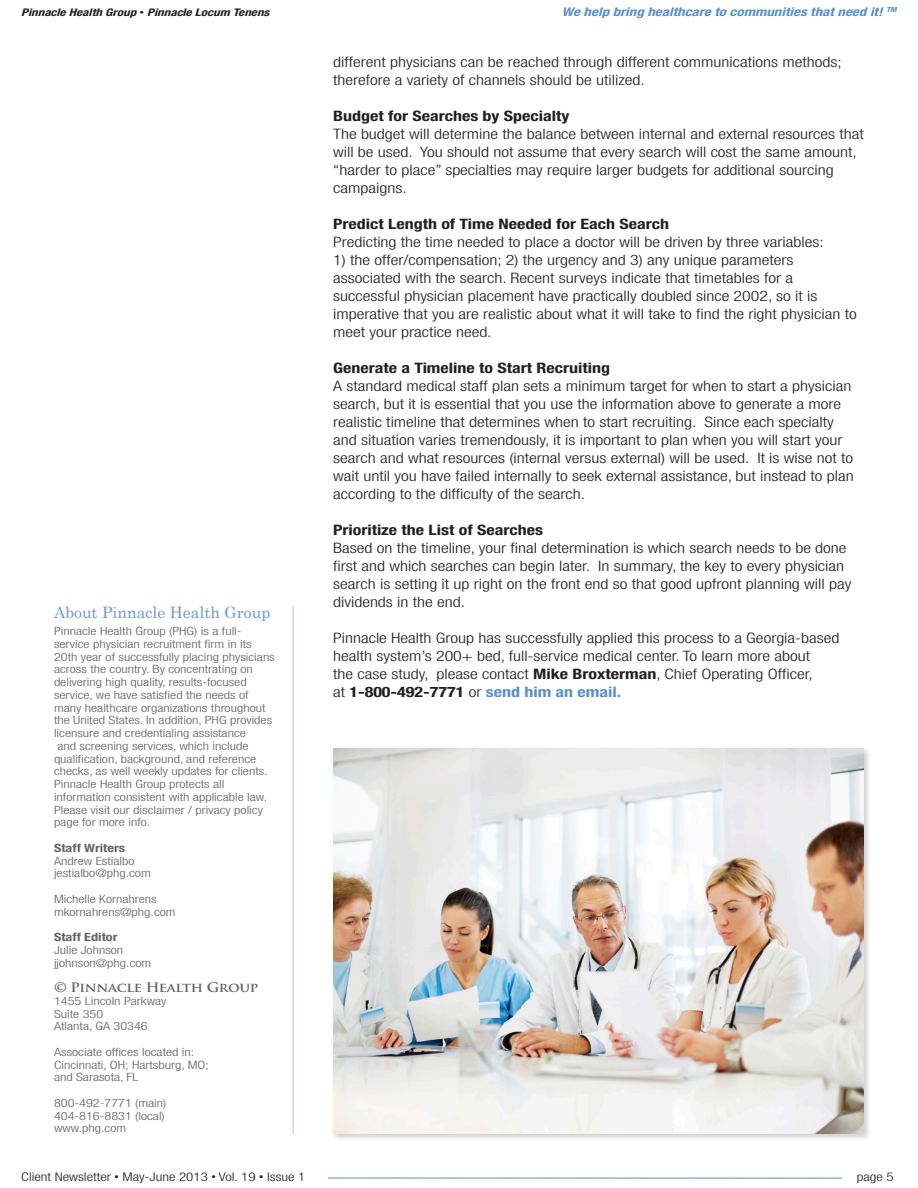
<style>
.page{position:relative;width:918px;height:1188px;background:#fff}
.page>*{position:absolute;margin:0;border:0;box-sizing:border-box;transform-origin:0 0}
._09_Article_Name{font:15.75px "Century";color:#6898cd}
.t1{font:300 condensed 14.4px/18px "Helvetica Neue LT Std";color:#231f20;scale:1.25 1}
.t2{font:700 condensed 14.4px "Helvetica Neue LT Std";color:#231f20;scale:1.25 1}
.t3{font:700 condensed 14.4px "Helvetica Neue LT Std";color:#588fc8;scale:1.25 1}
.t4{font:700 12.9px "Trajan Pro";letter-spacing:-.025em;color:#636366;scale:1.11 1}
.t5{font:300 condensed 12px "Helvetica Neue LT Std";color:#231f20;scale:1.25 1}
.t6{font:italic 700 condensed 12px "Helvetica Neue LT Std";color:#588fc8;scale:1.25 1}
.t7{font:300 condensed 11.4px/12.8px "Helvetica Neue LT Std";color:#636366;scale:1.25 1}
.t8{font:700 condensed 11.4px "Helvetica Neue LT Std";color:#636366;scale:1.25 1}
.t9{font:italic 700 condensed 10.5px "Helvetica Neue LT Std";color:#231f20;scale:1.25 1}
.s1{font-family:"Arial";font-weight:400;font-style:normal;font-stretch:normal}
.s2{font-weight:700}
.s3{font-weight:300;color:#231f20}
.s4{color:#231f20}
.s5{font-family:"Arial Narrow";font-weight:400;font-stretch:normal}
</style>
<div class="page">
<hr style="left:293px;top:606px;width:1px;height:528px;background:#b7c9e5">
<div style="left:331px;top:747px;width:540px;height:394px;background:#231f20;opacity:.2"></div>
<img style="left:333px;top:748px;width:531px;height:386px">
<hr style="left:328px;top:1178px;width:514px;height:1px;background:#588fc8">
<p class="t9" style="left:21px;top:6px;width:200px">Pinnacle Health Group <span class="s1">•</span> Pinnacle Locum Tenens</p>
<p class="t6" style="left:562px;top:4px;width:269px">We help bring healthcare to communities that need it! <sup>TM</sup></p>
<p class="_09_Article_Name" style="left:54px;top:599px;width:218px">About Pinnacle Health Group</p>
<p class="t7" style="left:54px;top:625px;width:152px">Pinnacle Health Group (PHG) is a full-</p>
<p class="t7" style="left:54px;top:637px;width:178px">service physician recruitment firm in its<br>20th year of successfully placing physicians across the country. By concentrating on</p>
<p class="t7" style="left:54px;top:676px;width:176px">delivering high quality, results-focused service, we have satisfied the needs of many healthcare organizations throughout the United States. In addition, PHG provides licensure and credentialing assistance</p>
<p class="t7" style="left:54px;top:739px;width:173px">and screening services, which include qualification, background, and reference checks, as well weekly updates for clients.<br>Pinnacle Health Group protects all</p>
<p class="t7" style="left:54px;top:790px;width:172px">information consistent with applicable law.<br>Please visit our disclaimer / privacy policy page for more info.</p>
<p class="t8" style="left:54px;top:841px;width:58px">Staff Writers</p>
<p class="t7" style="left:54px;top:854px;width:66px">Andrew Estialbo</p>
<p class="t7" style="left:54px;top:867px;width:79px">jestialbo@phg.com</p>
<p class="t7" style="left:54px;top:892px;width:84px">Michelle Kornahrens</p>
<p class="t7" style="left:54px;top:905px;width:99px">mkornahrens@phg.com</p>
<p class="t8" style="left:54px;top:930px;width:52px">Staff Editor</p>
<p class="t7" style="left:54px;top:943px;width:57px">Julie Johnson</p>
<p class="t7" style="left:54px;top:956px;width:79px">jjohnson@phg.com</p>
<p class="t4" style="left:54px;top:980px;width:186px">© Pinnacle Health Group</p>
<p class="t7" style="left:54px;top:994px;width:91px">1455 Lincoln Parkway</p>
<p class="t7" style="left:54px;top:1007px;width:41px">Suite 350</p>
<p class="t7" style="left:54px;top:1020px;width:77px">Atlanta, GA 30346</p>
<p class="t7" style="left:54px;top:1045px;width:114px">Associate offices located in:</p>
<p class="t7" style="left:54px;top:1058px;width:125px">Cincinnati, OH; Hartsburg, MO;</p>
<p class="t7" style="left:54px;top:1071px;width:69px">and Sarasota, FL</p>
<p class="t7" style="left:54px;top:1096px;width:91px">800-492-7771 (main)</p>
<p class="t7" style="left:54px;top:1109px;width:90px">404-816-8831 (local)</p>
<p class="t7" style="left:54px;top:1122px;width:59px">www.phg.com</p>
<p class="t1" style="left:333px;top:53px;width:408px">different physicians can be reached through different communications methods; therefore a variety of channels should be utilized.</p>
<p class="t2" style="left:333px;top:107px;width:191px">Budget for Searches by Specialty</p>
<p class="t1" style="left:333px;top:125px;width:426px">The budget will determine the balance between internal and external resources that will be used. You should not assume that every search will cost the same amount, “harder to place” specialties may require larger budgets for additional sourcing campaigns.</p>
<p class="t2" style="left:333px;top:215px;width:270px">Predict Length of Time Needed for Each Search</p>
<p class="t1" style="left:333px;top:233px;width:394px">Predicting the time needed to place a doctor will be driven by three variables:</p>
<p class="t1" style="left:333px;top:251px;width:370px">1) the offer/compensation; 2) the urgency and 3) any unique parameters</p>
<p class="t1" style="left:333px;top:269px;width:370px">associated with the search. Recent surveys indicate that timetables for a</p>
<p class="t1" style="left:333px;top:287px;width:389px">successful physician placement have practically doubled since 2002, so it is</p>
<p class="t1" style="left:333px;top:305px;width:421px">imperative that you are realistic about what it will take to find the right physician to meet your practice need.</p>
<p class="t2" style="left:333px;top:359px;width:223px">Generate a Timeline to Start Recruiting</p>
<p class="t1" style="left:333px;top:377px;width:418px">A standard medical staff plan sets a minimum target for when to start a physician search, but it is essential that you use the information above to generate a more realistic timeline that determines when to start recruiting. Since each specialty and situation varies tremendously, it is important to plan when you will start your search and what resources (internal versus external) will be used. It is wise not to wait until you have failed internally to seek external assistance, but instead to plan according to the difficulty of the search.</p>
<p class="t2" style="left:333px;top:521px;width:170px">Prioritize the List of Searches</p>
<p class="t1" style="left:333px;top:539px;width:416px">Based on the timeline, your final determination is which search needs to be done first and which searches can begin later. In summary, the key to every physician search is setting it up right on the front end so that good upfront planning will pay dividends in the end.</p>
<p class="t1" style="left:333px;top:629px;width:407px">Pinnacle Health Group has successfully applied this process to a Georgia-based health system’s 200+ bed, full-service medical center. To learn more about</p>
<p class="t1" style="left:333px;top:665px;width:385px">the case study, please contact <span class="s2">Mike Broxterman</span>, Chief Operating Officer,</p>
<p class="t3" style="left:333px;top:683px;width:232px"><span class="s3">at</span> <span class="s4">1-800-492-7771</span> <span class="s3">or</span> send him an email.</p>
<p class="t5" style="left:21px;top:1170px;width:229px">Client Newsletter <span class="s5">•</span> May-June 2013 <span class="s5">•</span> Vol. 19 <span class="s5">•</span> Issue 1</p>
<p class="t5" style="left:857px;top:1170px;width:31px">page 5</p>
</div>
